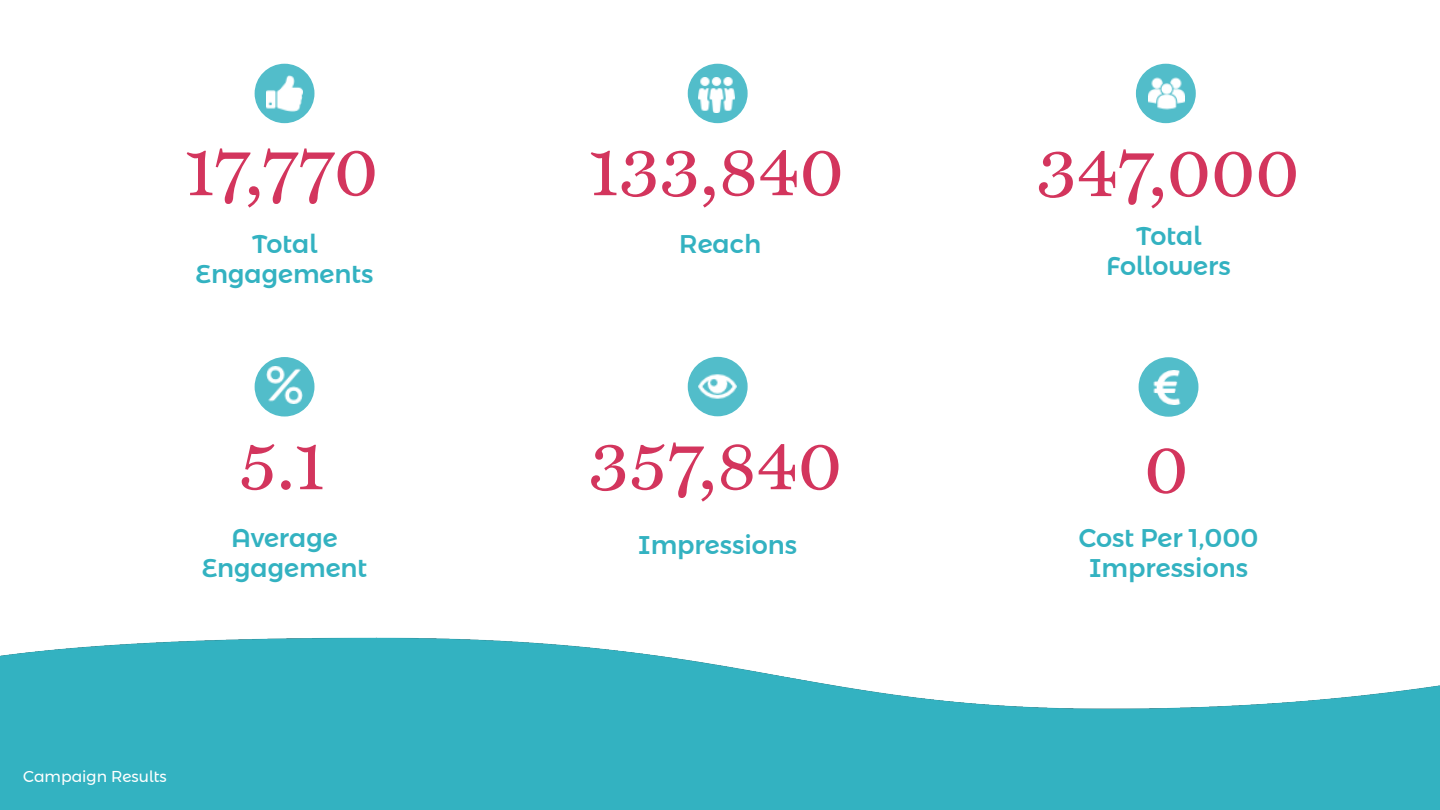
<style>
.page{position:relative;width:1440px;height:810px;background:#fff}
.page>*{position:absolute;margin:0;border:0;box-sizing:border-box;transform-origin:0 0}
.t1{font:72px "Miller Text Roman";color:#d3355d}
.t2{font:500 25.5px/30px "Montserrat Alternates";color:#33b2c1;text-align:center}
.t3{font:15.75px "Montserrat Alternates";color:#fff}
</style>
<div class="page">
<div style="left:255px;top:64px;width:59px;height:58px;background:#52bdca;border-radius:50%"></div>
<div style="left:255px;top:64px;width:59px;height:59px;border:2px solid #33b2c1;border-radius:50%"></div>
<div style="left:688px;top:64px;width:59px;height:58px;background:#52bdca;border-radius:50%"></div>
<div style="left:688px;top:64px;width:59px;height:59px;border:2px solid #33b2c1;border-radius:50%"></div>
<img style="left:699px;top:77px;width:35px;height:36px">
<img style="left:266px;top:75px;width:37px;height:37px">
<div style="left:1136px;top:64px;width:59px;height:58px;background:#52bdca;border-radius:50%"></div>
<div style="left:1136px;top:64px;width:59px;height:59px;border:2px solid #33b2c1;border-radius:50%"></div>
<img style="left:1148px;top:77px;width:36px;height:33px">
<div style="left:255px;top:358px;width:59px;height:58px;background:#52bdca;border-radius:50%"></div>
<div style="left:255px;top:357px;width:59px;height:60px;border:2px solid #33b2c1;border-radius:50%"></div>
<img style="left:266px;top:367px;width:37px;height:36px">
<div style="left:1139px;top:358px;width:58px;height:58px;background:#52bdca;border-radius:50%"></div>
<div style="left:1138px;top:357px;width:60px;height:60px;border:2px solid #33b2c1;border-radius:50%"></div>
<img style="left:1153px;top:370px;width:28px;height:34px">
<div style="left:1px;top:637px;width:1439px;height:172px;background:#33b2c1"></div>
<img style="left:1px;top:637px;width:1439px;height:72px">
<div style="left:688px;top:358px;width:59px;height:58px;background:#52bdca;border-radius:50%"></div>
<div style="left:688px;top:357px;width:59px;height:59px;border:2px solid #33b2c1;border-radius:50%"></div>
<img style="left:698px;top:374px;width:39px;height:25px">
<p class="t1" style="left:185px;top:128px;width:195px">17,770</p>
<p class="t2" style="left:196px;top:229px;width:179px">Total<br>Engagements</p>
<p class="t1" style="left:589px;top:128px;width:256px">133,840</p>
<p class="t2" style="left:679px;top:229px;width:84px">Reach</p>
<p class="t1" style="left:1036px;top:129px;width:264px">347,000</p>
<p class="t2" style="left:1135px;top:221px;width:68px">Total</p>
<p class="t2" style="left:1106px;top:251px;width:126px">Followers</p>
<p class="t1" style="left:589px;top:422px;width:255px">357,840</p>
<p class="t2" style="left:638px;top:530px;width:160px">Impressions</p>
<p class="t1" style="left:239px;top:422px;width:88px">5.1</p>
<p class="t1" style="left:1144px;top:425px;width:46px">0</p>
<p class="t2" style="left:231px;top:523px;width:108px">Average</p>
<p class="t2" style="left:202px;top:553px;width:167px">Engagement</p>
<p class="t2" style="left:1078px;top:522px;width:181px">Cost Per 1,000<br>Impressions</p>
<p class="t3" style="left:23px;top:765px;width:145px">Campaign Results</p>
</div>
